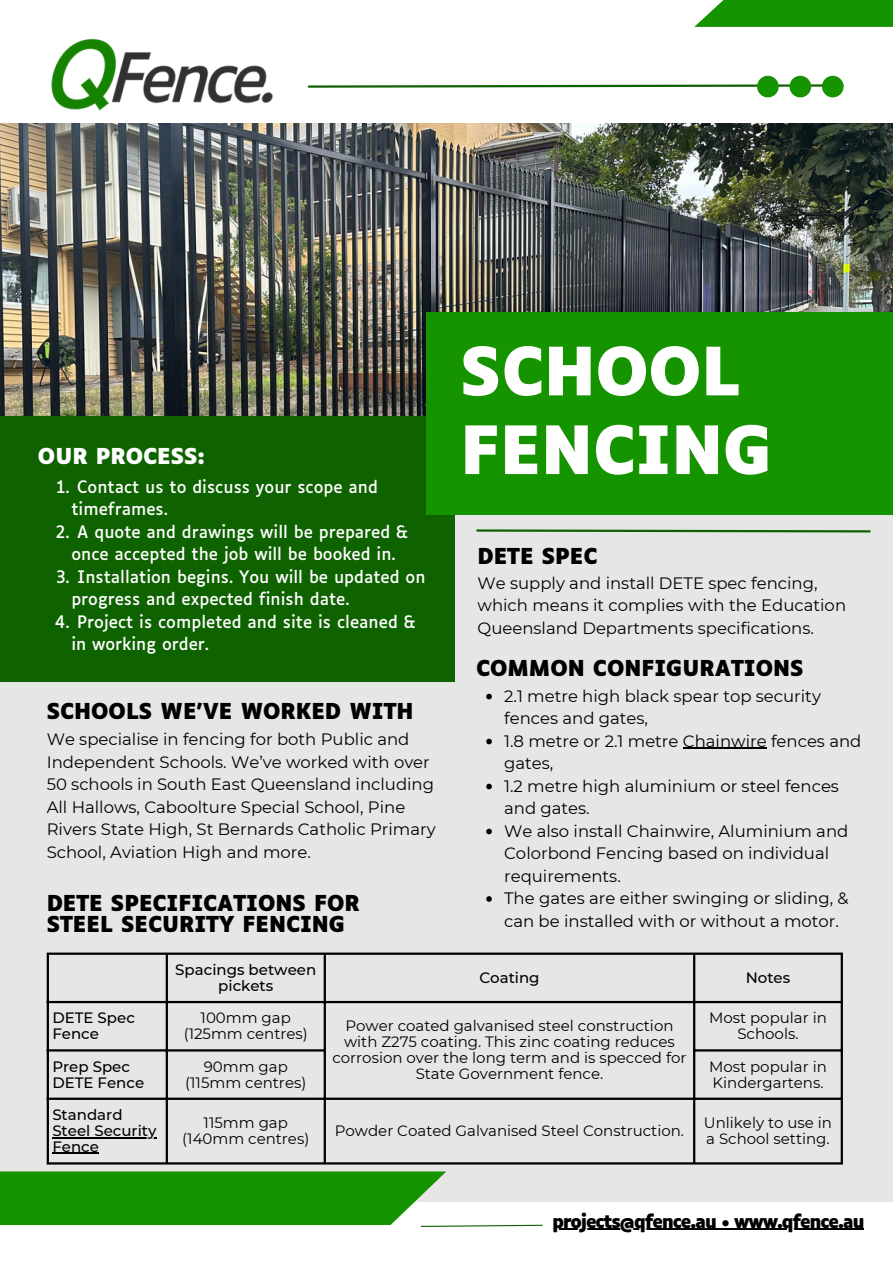
<style>
.page{position:relative;width:893px;height:1264px;background:#fff}
.page>*{position:absolute;margin:0;border:0;box-sizing:border-box;transform-origin:0 0}
.t1{font:700 63.75px "Luciole";color:#fff}
.t2{font:700 21px/20.2px "Luciole";color:#000}
.t3{font:700 21px "Luciole";color:#fff}
.t4{font:700 18px "Luciole";letter-spacing:-.065em;color:#000}
.t5{font:16.5px/22.5px "Montserrat";color:#000}
.t6{font:16.5px/22.5px "Luciole";color:#fff}
.t7{font:15px/15.8px "Montserrat";color:#000;text-align:center}
.t8{font:500 15px/15.8px "Montserrat";color:#000}
</style>
<div class="page">
<div style="left:0;top:503px;width:892px;height:698px;background:#e6e6e6"></div>
<div style="left:0;top:402px;width:455px;height:280px;background:#0f6200"></div>
<img style="left:0;top:124px;width:892px;height:291px">
<div style="left:694px;top:0;width:198px;height:27px;background:#169400"></div>
<svg style="left:0;top:1171px;width:543px;height:56px"></svg>
<svg style="left:476px;top:529px;width:395px;height:4px"></svg>
<svg style="left:307px;top:76px;width:537px;height:21px"></svg>
<img style="left:47px;top:38px;width:229px;height:104px">
<div style="left:426px;top:312px;width:466px;height:203px;background:#169400"></div>
<hr style="left:52px;top:1136px;width:104px;height:2px;background:#000">
<hr style="left:52px;top:1152px;width:47px;height:1px;background:#000">
<hr style="left:47px;top:954px;width:2px;height:208px;background:#000">
<hr style="left:166px;top:954px;width:2px;height:208px;background:#000">
<hr style="left:323px;top:954px;width:3px;height:208px;background:#000">
<hr style="left:693px;top:954px;width:2px;height:208px;background:#000">
<hr style="left:840px;top:954px;width:2px;height:208px;background:#000">
<hr style="left:47px;top:952px;width:795px;height:2px;background:#000">
<hr style="left:47px;top:1000px;width:795px;height:3px;background:#000">
<hr style="left:47px;top:1049px;width:279px;height:2px;background:#000">
<hr style="left:693px;top:1049px;width:149px;height:2px;background:#000">
<hr style="left:47px;top:1097px;width:795px;height:2px;background:#000">
<hr style="left:47px;top:1162px;width:795px;height:2px;background:#000">
<hr style="left:552px;top:1228px;width:311px;height:1px;background:#000">
<svg style="left:486px;top:693px;width:6px;height:6px"></svg>
<svg style="left:486px;top:738px;width:6px;height:6px"></svg>
<hr style="left:682px;top:747px;width:84px;height:1px;background:#000">
<svg style="left:486px;top:783px;width:6px;height:6px"></svg>
<svg style="left:486px;top:828px;width:6px;height:6px"></svg>
<svg style="left:486px;top:896px;width:6px;height:5px"></svg>
<p class="t3" style="left:38px;top:447px;width:168px">OUR PROCESS:</p>
<p class="t6" style="left:71px;top:477px;width:308px;text-indent:6px">Contact us to discuss your scope and timeframes.</p>
<p class="t6" style="left:71px;top:522px;width:338px;text-indent:6px">A quote and drawings will be prepared &amp; once accepted the job will be booked in.</p>
<p class="t6" style="left:71px;top:567px;width:356px;text-indent:6px">Installation begins. You will be updated on progress and expected finish date.</p>
<p class="t6" style="left:71px;top:612px;width:346px;text-indent:6px">Project is completed and site is cleaned &amp; in working order.</p>
<p class="t6" style="left:57px;top:477px;width:15px">1.</p>
<p class="t6" style="left:56px;top:522px;width:15px">2.</p>
<p class="t6" style="left:56px;top:567px;width:15px">3.</p>
<p class="t6" style="left:55px;top:612px;width:16px">4.</p>
<p class="t2" style="left:47px;top:702px;width:368px">SCHOOLS WE’VE WORKED WITH</p>
<p class="t5" style="left:47px;top:728px;width:390px">We specialise in fencing for both Public and Independent Schools. We’ve worked with over 50 schools in South East Queensland including All Hallows, Caboolture Special School, Pine Rivers State High, St Bernards Catholic Primary School, Aviation High and more.</p>
<p class="t2" style="left:47px;top:895px;width:315px">DETE SPECIFICATIONS FOR<br>STEEL SECURITY FENCING</p>
<p class="t1" style="left:460px;top:345px;width:281px">SCHOOL</p>
<p class="t1" style="left:460px;top:423px;width:314px">FENCING</p>
<p class="t2" style="left:477px;top:548px;width:121px">DETE SPEC</p>
<p class="t5" style="left:477px;top:572px;width:370px">We supply and install DETE spec fencing, which means it complies with the Education<br>Queensland Departments specifications.</p>
<p class="t2" style="left:476px;top:660px;width:329px">COMMON CONFIGURATIONS</p>
<p class="t5" style="left:504px;top:684px;width:318px">2.1 metre high black spear top security fences and gates,</p>
<p class="t5" style="left:504px;top:729px;width:359px">1.8 metre or 2.1 metre Chainwire fences and gates,</p>
<p class="t5" style="left:504px;top:774px;width:336px">1.2 metre high aluminium or steel fences and gates.</p>
<p class="t5" style="left:504px;top:819px;width:345px">We also install Chainwire, Aluminium and<br>Colorbond Fencing based on individual requirements.</p>
<p class="t5" style="left:504px;top:886px;width:346px">The gates are either swinging or sliding, &amp; can be installed with or without a motor.</p>
<p class="t8" style="left:175px;top:961px;width:142px;text-align:center">Spacings between pickets</p>
<p class="t8" style="left:479px;top:969px;width:62px">Coating</p>
<p class="t8" style="left:745px;top:969px;width:46px">Notes</p>
<p class="t7" style="left:184px;top:1025px;width:126px">(125mm centres)</p>
<p class="t7" style="left:332px;top:1018px;width:355px">Power coated galvanised steel construction with Z275 coating. This zinc coating reduces corrosion over the long term and is specced for State Government fence.</p>
<p class="t7" style="left:709px;top:1010px;width:119px">Most popular in<br>Schools.</p>
<p class="t8" style="left:52px;top:1010px;width:84px">DETE Spec<br>Fence</p>
<p class="t7" style="left:201px;top:1010px;width:92px">100mm gap</p>
<p class="t7" style="left:709px;top:1058px;width:119px;text-align:left">Most popular in<br>Kindergartens.</p>
<p class="t8" style="left:52px;top:1058px;width:93px">Prep Spec<br>DETE Fence</p>
<p class="t7" style="left:204px;top:1058px;width:86px">90mm gap</p>
<p class="t7" style="left:185px;top:1074px;width:122px">(115mm centres)</p>
<p class="t8" style="left:52px;top:1106px;width:106px">Standard<br>Steel Security<br>Fence</p>
<p class="t7" style="left:204px;top:1114px;width:86px">115mm gap</p>
<p class="t7" style="left:182px;top:1130px;width:128px">(140mm centres)</p>
<p class="t7" style="left:335px;top:1122px;width:351px">Powder Coated Galvanised Steel Construction.</p>
<p class="t7" style="left:703px;top:1114px;width:130px;text-align:left">Unlikely to use in a School setting.</p>
<p class="t4" style="left:552px;top:1213px;width:314px">projects@qfence.au • www.qfence.au</p>
</div>
